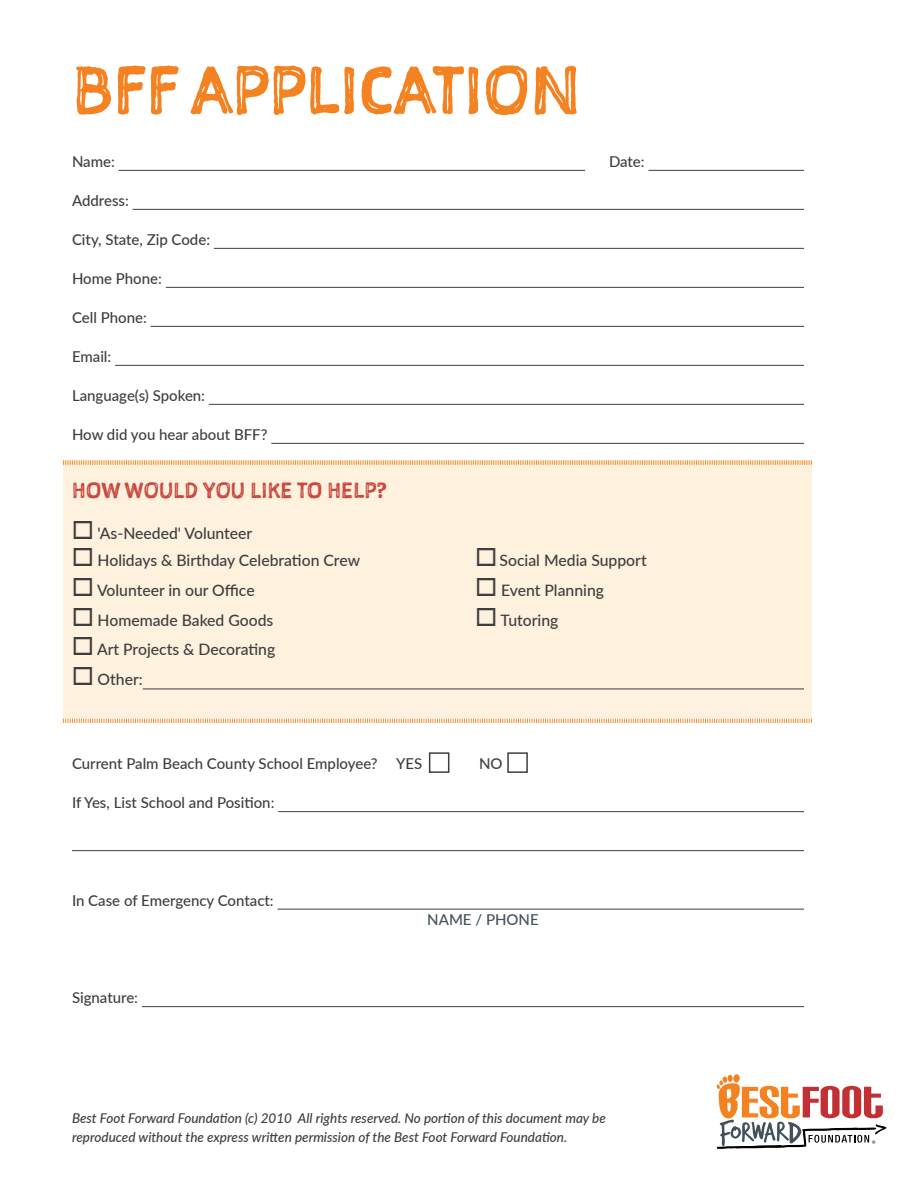
<style>
.page{position:relative;width:918px;height:1188px;background:#fff}
.page>*{position:absolute;margin:0;border:0;box-sizing:border-box;transform-origin:0 0}
.t1{font:64.5px "Sketchnote Square";color:#f58221}
.t2{font:21px "Sketchnote Square";color:#c94840}
.t3{font:500 15.75px "Lato";color:#3e3e3f}
.t4{font:500 15px "Lato";color:#3e3e3f}
.t5{font:500 15px "Lato";color:#42515a}
.t6{font:italic 500 13.5px/19.5px "Lato";color:#3e3e3f}
.t7{font:9px "Acumin Pro";color:#231f20}
.s1{font-weight:400;font-size:36px}
</style>
<div class="page">
<div style="left:63px;top:460px;width:749px;height:258px;background:#fef1de"></div>
<hr style="left:119px;top:170px;width:466px;height:1px;background:#3e3e3f">
<hr style="left:649px;top:170px;width:155px;height:1px;background:#3e3e3f">
<hr style="left:133px;top:209px;width:671px;height:1px;background:#3e3e3f">
<hr style="left:214px;top:248px;width:590px;height:1px;background:#3e3e3f">
<hr style="left:166px;top:287px;width:638px;height:1px;background:#3e3e3f">
<hr style="left:151px;top:326px;width:653px;height:1px;background:#3e3e3f">
<hr style="left:115px;top:365px;width:689px;height:1px;background:#3e3e3f">
<hr style="left:209px;top:404px;width:595px;height:1px;background:#3e3e3f">
<hr style="left:271px;top:443px;width:533px;height:1px;background:#3e3e3f">
<hr style="left:143px;top:689px;width:661px;height:1px;background:#3e3e3f">
<hr style="left:278px;top:811px;width:526px;height:1px;background:#3e3e3f">
<hr style="left:72px;top:850px;width:732px;height:1px;background:#3e3e3f">
<hr style="left:278px;top:909px;width:526px;height:1px;background:#3e3e3f">
<hr style="left:142px;top:1006px;width:662px;height:1px;background:#3e3e3f">
<svg style="left:717px;top:1076px;width:169px;height:73px"></svg>
<div style="left:429px;top:752px;width:20px;height:21px;border:2px solid #3e3e3f"></div>
<div style="left:507px;top:752px;width:21px;height:21px;border:2px solid #3e3e3f"></div>
<svg style="left:63px;top:460px;width:749px;height:5px"></svg>
<svg style="left:63px;top:718px;width:749px;height:5px"></svg>
<h1 class="t1" style="left:72px;top:47px;width:511px">BFF APPLICATION</h1>
<p class="t4" style="left:72px;top:151px;width:44px">Name:</p>
<p class="t4" style="left:609px;top:151px;width:37px">Date:</p>
<p class="t4" style="left:72px;top:190px;width:58px">Address:</p>
<p class="t4" style="left:72px;top:229px;width:140px">City, State, Zip Code:</p>
<p class="t4" style="left:72px;top:268px;width:91px">Home Phone:</p>
<p class="t4" style="left:72px;top:307px;width:76px">Cell Phone:</p>
<p class="t4" style="left:72px;top:346px;width:41px">Email:</p>
<p class="t4" style="left:72px;top:385px;width:135px">Language(s) Spoken:</p>
<p class="t4" style="left:72px;top:424px;width:197px">How did you hear about BFF?</p>
<h2 class="t2" style="left:72px;top:477px;width:316px">HOW WOULD YOU LIKE TO HELP?</h2>
<p class="t3" style="left:72px;top:522px;width:182px"><span class="s1">□</span> 'As-Needed' Volunteer</p>
<p class="t3" style="left:72px;top:549px;width:290px"><span class="s1">□</span> Holidays &amp; Birthday Celebration Crew</p>
<p class="t3" style="left:476px;top:549px;width:173px"><span class="s1">□</span> Social Media Support</p>
<p class="t3" style="left:72px;top:579px;width:184px"><span class="s1">□</span> Volunteer in our Office</p>
<p class="t3" style="left:476px;top:579px;width:130px"><span class="s1">□</span> Event Planning</p>
<p class="t3" style="left:72px;top:608px;width:203px"><span class="s1">□</span> Homemade Baked Goods</p>
<p class="t3" style="left:476px;top:608px;width:84px"><span class="s1">□</span> Tutoring</p>
<p class="t3" style="left:72px;top:638px;width:205px"><span class="s1">□</span> Art Projects &amp; Decorating</p>
<p class="t3" style="left:72px;top:668px;width:72px"><span class="s1">□</span> Other:</p>
<p class="t4" style="left:72px;top:753px;width:352px">Current Palm Beach County School Employee? YES</p>
<p class="t4" style="left:479px;top:753px;width:25px">NO</p>
<p class="t4" style="left:72px;top:792px;width:204px">If Yes, List School and Position:</p>
<p class="t4" style="left:72px;top:889px;width:203px">In Case of Emergency Contact:</p>
<p class="t4" style="left:72px;top:987px;width:68px">Signature:</p>
<p class="t5" style="left:427px;top:909px;width:113px">NAME / PHONE</p>
<p class="t6" style="left:72px;top:1108px;width:535px">Best Foot Forward Foundation (c) 2010 All rights reserved. No portion of this document may be reproduced without the express written permission of the Best Foot Forward Foundation.</p>
<p class="t7" style="left:872px;top:1137px;width:5px">®</p>
</div>
